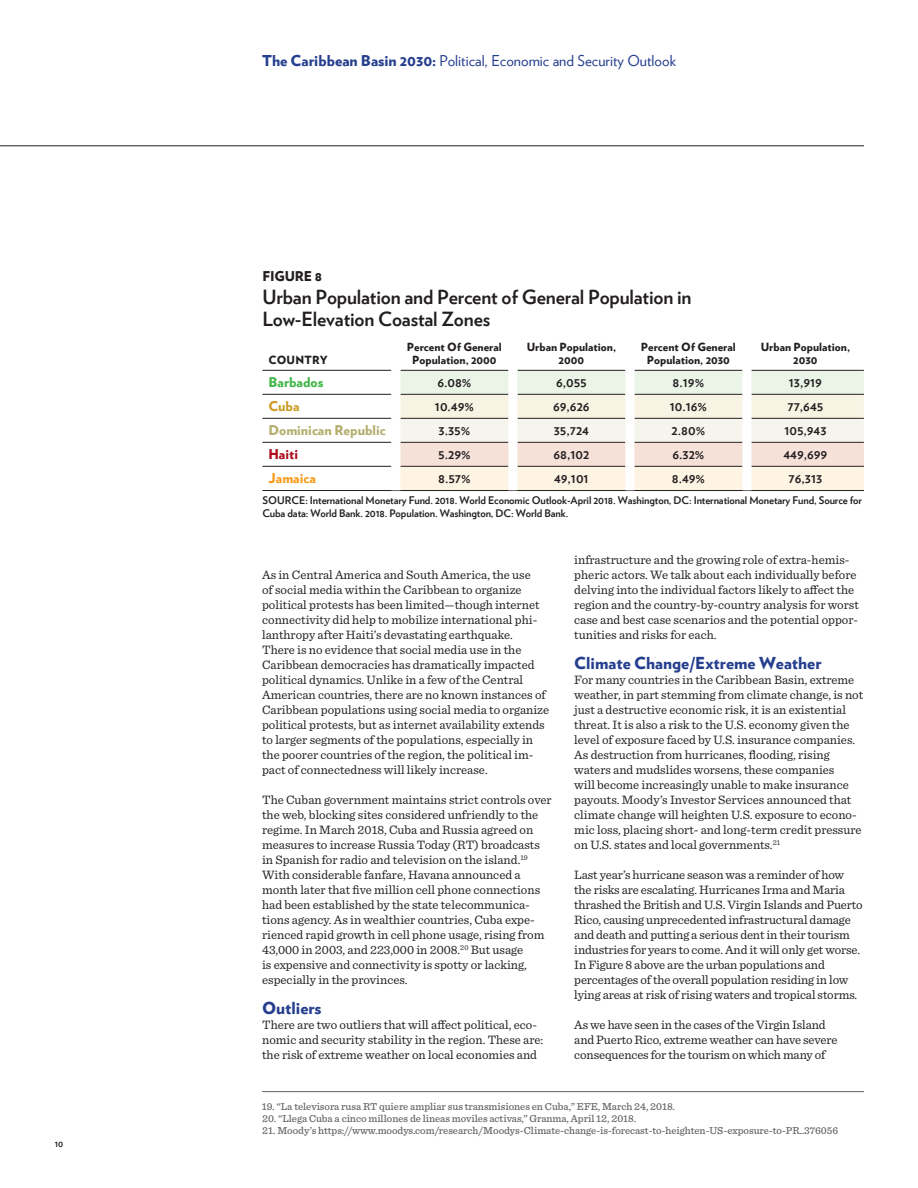
<style>
.page{position:relative;width:918px;height:1188px;background:#fff}
.page>*{position:absolute;margin:0;border:0;box-sizing:border-box;transform-origin:0 0}
.t1{font:700 19.5px/22.5px "Verlag";letter-spacing:-.01em;color:#231f20}
.t2{font:900 16.5px "Verlag";color:#253f8e}
.t3{font:15px "Verlag";color:#253f8e}
.t4{font:700 13.5px "Verlag";color:#231f20}
.t5{font:900 13.5px "Verlag";color:#b4ae6f}
.t6{font:900 13.5px "Verlag";color:#42b649}
.t7{font:900 13.5px "Verlag";letter-spacing:-.01em;color:#231f20}
.t8{font:900 13.5px "Verlag";color:#f89c1c}
.t9{font:900 13.5px "Verlag";color:#af0c1c}
.t10{font:900 13.5px "Verlag";color:#cc9e27}
.t11{font:12.75px/15px "Sentinel";color:#231f20}
.t12{font:900 11.25px/13.5px "Verlag";color:#231f20;text-align:center}
.t13{font:500 10.5px "Sentinel";letter-spacing:-.005em;color:#636366}
.t14{font:700 10.5px/13.5px "Verlag";letter-spacing:-.01em;color:#231f20}
.t15{font:700 9px "Verlag";color:#231f20}
.s1{font-weight:900}
</style>
<div class="page">
<hr style="left:0;top:145px;width:864px;height:1px;background:#231f20">
<svg style="left:400px;top:371px;width:464px;height:119px;background:#f4efe3"></svg>
<hr style="left:262px;top:370px;width:129px;height:1px;background:#231f20">
<hr style="left:400px;top:370px;width:108px;height:1px;background:#231f20">
<hr style="left:517px;top:370px;width:108px;height:1px;background:#231f20">
<hr style="left:634px;top:370px;width:108px;height:1px;background:#231f20">
<hr style="left:751px;top:370px;width:113px;height:1px;background:#231f20">
<hr style="left:262px;top:394px;width:129px;height:1px;background:#231f20">
<hr style="left:400px;top:394px;width:108px;height:1px;background:#231f20">
<hr style="left:517px;top:394px;width:108px;height:1px;background:#231f20">
<hr style="left:634px;top:394px;width:108px;height:1px;background:#231f20">
<hr style="left:751px;top:394px;width:113px;height:1px;background:#231f20">
<hr style="left:262px;top:418px;width:129px;height:1px;background:#231f20">
<hr style="left:400px;top:418px;width:108px;height:1px;background:#231f20">
<hr style="left:517px;top:418px;width:108px;height:1px;background:#231f20">
<hr style="left:634px;top:418px;width:108px;height:1px;background:#231f20">
<hr style="left:751px;top:418px;width:113px;height:1px;background:#231f20">
<hr style="left:262px;top:442px;width:129px;height:1px;background:#231f20">
<hr style="left:400px;top:442px;width:108px;height:1px;background:#231f20">
<hr style="left:517px;top:442px;width:108px;height:1px;background:#231f20">
<hr style="left:634px;top:442px;width:108px;height:1px;background:#231f20">
<hr style="left:751px;top:442px;width:113px;height:1px;background:#231f20">
<hr style="left:262px;top:466px;width:129px;height:1px;background:#231f20">
<hr style="left:400px;top:466px;width:108px;height:1px;background:#231f20">
<hr style="left:517px;top:466px;width:108px;height:1px;background:#231f20">
<hr style="left:634px;top:466px;width:108px;height:1px;background:#231f20">
<hr style="left:751px;top:466px;width:113px;height:1px;background:#231f20">
<hr style="left:262px;top:490px;width:134px;height:1px;background:#231f20">
<hr style="left:396px;top:490px;width:117px;height:1px;background:#231f20">
<hr style="left:513px;top:490px;width:117px;height:1px;background:#231f20">
<hr style="left:630px;top:490px;width:117px;height:1px;background:#231f20">
<hr style="left:747px;top:490px;width:117px;height:1px;background:#231f20">
<div style="left:508px;top:370px;width:9px;height:24px;background:#fff"></div>
<div style="left:625px;top:370px;width:9px;height:24px;background:#fff"></div>
<div style="left:742px;top:370px;width:9px;height:24px;background:#fff"></div>
<div style="left:508px;top:394px;width:9px;height:24px;background:#fff"></div>
<div style="left:625px;top:394px;width:9px;height:24px;background:#fff"></div>
<div style="left:742px;top:394px;width:9px;height:24px;background:#fff"></div>
<div style="left:508px;top:418px;width:9px;height:24px;background:#fff"></div>
<div style="left:625px;top:418px;width:9px;height:24px;background:#fff"></div>
<div style="left:742px;top:418px;width:9px;height:24px;background:#fff"></div>
<div style="left:508px;top:442px;width:9px;height:24px;background:#fff"></div>
<div style="left:625px;top:442px;width:9px;height:24px;background:#fff"></div>
<div style="left:742px;top:442px;width:9px;height:24px;background:#fff"></div>
<div style="left:508px;top:466px;width:9px;height:24px;background:#fff"></div>
<div style="left:625px;top:466px;width:9px;height:24px;background:#fff"></div>
<div style="left:742px;top:466px;width:9px;height:24px;background:#fff"></div>
<hr style="left:262px;top:1091px;width:602px;height:1px;background:#636366">
<p class="t15" style="left:55px;top:1137px;width:10px">10</p>
<p class="t3" style="left:262px;top:49px;width:415px"><span class="s1">The Caribbean Basin 2030:</span> Political, Economic and Security Outlook</p>
<p class="t7" style="left:262px;top:265px;width:61px">FIGURE 8</p>
<h1 class="t1" style="left:262px;top:285px;width:431px">Urban Population and Percent of General Population in<br>Low-Elevation Coastal Zones</h1>
<p class="t12" style="left:269px;top:353px;width:61px">COUNTRY</p>
<p class="t12" style="left:407px;top:339px;width:96px">Percent Of General<br>Population, 2000</p>
<p class="t12" style="left:527px;top:339px;width:91px">Urban Population,<br>2000</p>
<p class="t12" style="left:641px;top:339px;width:96px">Percent Of General<br>Population, 2030</p>
<p class="t12" style="left:761px;top:339px;width:91px">Urban Population,<br>2030</p>
<p class="t6" style="left:268px;top:371px;width:56px">Barbados</p>
<p class="t4" style="left:437px;top:372px;width:36px">6.08%</p>
<p class="t4" style="left:556px;top:372px;width:32px">6,055</p>
<p class="t4" style="left:673px;top:372px;width:33px">8.19%</p>
<p class="t4" style="left:789px;top:372px;width:35px">13,919</p>
<p class="t10" style="left:268px;top:395px;width:33px">Cuba</p>
<p class="t4" style="left:435px;top:396px;width:40px">10.49%</p>
<p class="t4" style="left:553px;top:396px;width:38px">69,626</p>
<p class="t4" style="left:670px;top:396px;width:39px">10.16%</p>
<p class="t4" style="left:788px;top:396px;width:37px">77,645</p>
<p class="t5" style="left:268px;top:419px;width:119px">Dominican Republic</p>
<p class="t4" style="left:439px;top:420px;width:33px">3.35%</p>
<p class="t4" style="left:554px;top:420px;width:37px">35,724</p>
<p class="t4" style="left:672px;top:420px;width:35px">2.80%</p>
<p class="t4" style="left:784px;top:420px;width:44px">105,943</p>
<p class="t9" style="left:268px;top:443px;width:31px">Haiti</p>
<p class="t4" style="left:438px;top:444px;width:34px">5.29%</p>
<p class="t4" style="left:553px;top:444px;width:37px">68,102</p>
<p class="t4" style="left:672px;top:444px;width:34px">6.32%</p>
<p class="t4" style="left:784px;top:444px;width:45px">449,699</p>
<p class="t8" style="left:268px;top:467px;width:49px">Jamaica</p>
<p class="t4" style="left:438px;top:468px;width:34px">8.57%</p>
<p class="t4" style="left:554px;top:468px;width:36px">49,101</p>
<p class="t4" style="left:672px;top:468px;width:35px">8.49%</p>
<p class="t4" style="left:789px;top:468px;width:35px">76,313</p>
<p class="t14" style="left:262px;top:493px;width:601px">SOURCE: International Monetary Fund. 2018. World Economic Outlook-April 2018. Washington, DC: International Monetary Fund, Source for<br>Cuba data: World Bank. 2018. Population. Washington, DC: World Bank.</p>
<p class="t11" style="left:262px;top:566px;width:289px">As in Central America and South America, the use<br>of social media within the Caribbean to organize political protests has been limited—though internet connectivity did help to mobilize international phi&shy;lanthropy after Haiti’s devastating earthquake.<br>There is no evidence that social media use in the Caribbean democracies has dramatically impacted political dynamics. Unlike in a few of the Central American countries, there are no known instances of Caribbean populations using social media to organize political protests, but as internet availability extends to larger segments of the populations, especially in the poorer countries of the region, the political im&shy;pact of connectedness will likely increase.</p>
<p class="t11" style="left:262px;top:791px;width:291px">The Cuban government maintains strict controls over the web, blocking sites considered unfriendly to the regime. In March 2018, Cuba and Russia agreed on measures to increase Russia Today (RT) broadcasts in Spanish for radio and television on the island.<sup>19<br></sup>With considerable fanfare, Havana announced a month later that five million cell phone connections had been established by the state telecommunica&shy;tions agency. As in wealthier countries, Cuba expe&shy;rienced rapid growth in cell phone usage, rising from 43,000 in 2003, and 223,000 in 2008.<sup>20</sup> But usage<br>is expensive and connectivity is spotty or lacking, especially in the provinces.</p>
<p class="t2" style="left:262px;top:994px;width:61px">Outliers</p>
<p class="t11" style="left:262px;top:1016px;width:283px">There are two outliers that will affect political, eco&shy;nomic and security stability in the region. These are: the risk of extreme weather on local economies and</p>
<p class="t11" style="left:574px;top:551px;width:286px">infrastructure and the growing role of extra-hemis&shy;pheric actors. We talk about each individually before delving into the individual factors likely to affect the region and the country-by-country analysis for worst case and best case scenarios and the potential oppor&shy;tunities and risks for each.</p>
<p class="t2" style="left:574px;top:649px;width:249px">Climate Change/Extreme Weather</p>
<p class="t11" style="left:574px;top:671px;width:290px">For many countries in the Caribbean Basin, extreme weather, in part stemming from climate change, is not just a destructive economic risk, it is an existential threat. It is also a risk to the U.S. economy given the level of exposure faced by U.S. insurance companies.<br>As destruction from hurricanes, flooding, rising waters and mudslides worsens, these companies<br>will become increasingly unable to make insurance payouts. Moody’s Investor Services announced that climate change will heighten U.S. exposure to econo&shy;mic loss, placing short- and long-term credit pressure on U.S. states and local governments.<sup>21</sup></p>
<p class="t11" style="left:574px;top:866px;width:290px">Last year’s hurricane season was a reminder of how the risks are escalating. Hurricanes Irma and Maria thrashed the British and U.S. Virgin Islands and Puerto Rico, causing unprecedented infrastructural damage and death and putting a serious dent in their tourism industries for years to come. And it will only get worse.<br>In Figure 8 above are the urban populations and percentages of the overall population residing in low lying areas at risk of rising waters and tropical storms.</p>
<p class="t11" style="left:574px;top:1016px;width:265px">As we have seen in the cases of the Virgin Island and Puerto Rico, extreme weather can have severe consequences for the tourism on which many of</p>
<p class="t13" style="left:262px;top:1099px;width:415px">19. “La televisora rusa RT quiere ampliar sus transmisiones en Cuba,” EFE, March 24, 2018.</p>
<p class="t13" style="left:262px;top:1111px;width:376px">20. “Llega Cuba a cinco millones de lineas moviles activas,” Granma, April 12, 2018.</p>
<p class="t13" style="left:262px;top:1123px;width:577px">21. Moody’s https://www.moodys.com/research/Moodys-Climate-change-is-forecast-to-heighten-US-exposure-to-PR_376056</p>
</div>
